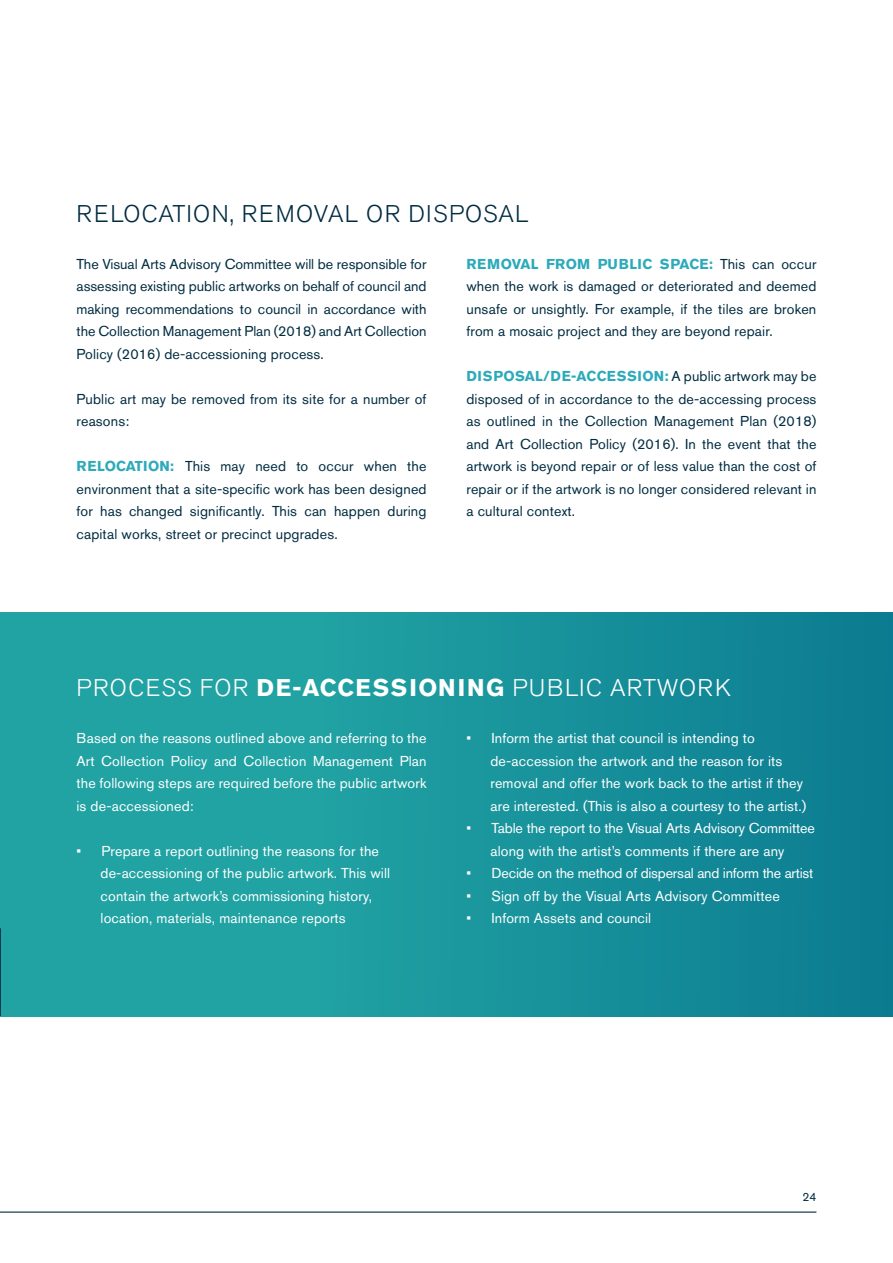
<style>
.page{position:relative;width:893px;height:1263px;background:#fff}
.page>*{position:absolute;margin:0;border:0;box-sizing:border-box;transform-origin:0 0}
.t1{font:300 24px "Akzidenz Grotesk BQ";letter-spacing:.06em;color:#fff}
.t2{font:300 24px "Akzidenz Grotesk BQ";letter-spacing:.06em;color:#002c41}
.t3{font:14.25px/22.5px "Akzidenz Grotesk BQ";letter-spacing:.01em;color:#002c41;text-align:justify}
.t4{font:14.25px/22.5px "Akzidenz Grotesk BQ";letter-spacing:.01em;color:#fff}
.t5{font:14.25px "Akzidenz Grotesk BQ";letter-spacing:-.015em;color:#fff}
.t6{font:12px "Akzidenz Grotesk BQ";color:#002c41}
.s1{font-weight:700;color:#2caaba}
.s2{font-weight:700}
</style>
<div class="page">
<div style="left:0;top:613px;width:893px;height:404px;background:linear-gradient(to right,#26aba7,#0e8093)"></div>
<hr style="left:0;top:1211px;width:816px;height:2px;background:#002c41">
<svg style="left:0;top:928px;width:1px;height:88px"></svg>
<h1 class="t2" style="left:77px;top:201px;width:453px">RELOCATION, REMOVAL OR DISPOSAL</h1>
<p class="t3" style="left:77px;top:253px;width:352px">The Visual Arts Advisory Committee will be responsible for assessing existing public artworks on behalf of council and making recommendations to council in accordance with the Collection Management Plan (2018) and Art Collection Policy (2016) de-accessioning process.</p>
<p class="t3" style="left:77px;top:388px;width:351px">Public art may be removed from its site for a number of reasons:</p>
<p class="t3" style="left:77px;top:455px;width:352px"><span class="s1">RELOCATION:</span> This may need to occur when the environment that a site-specific work has been designed for has changed significantly. This can happen during capital works, street or precinct upgrades.</p>
<p class="t3" style="left:466px;top:253px;width:351px"><span class="s1">REMOVAL FROM PUBLIC SPACE:</span> This can occur when the work is damaged or deteriorated and deemed unsafe or unsightly. For example, if the tiles are broken from a mosaic project and they are beyond repair.</p>
<p class="t3" style="left:466px;top:365px;width:351px"><span class="s1">DISPOSAL/DE-ACCESSION:</span> A public artwork may be disposed of in accordance to the de-accessing process as outlined in the Collection Management Plan (2018) and Art Collection Policy (2016). In the event that the artwork is beyond repair or of less value than the cost of repair or if the artwork is no longer considered relevant in a cultural context.</p>
<h1 class="t1" style="left:77px;top:674px;width:656px">PROCESS FOR <span class="s2">DE-ACCESSIONING</span> PUBLIC ARTWORK</h1>
<p class="t4" style="left:77px;top:727px;width:352px;text-align:justify">Based on the reasons outlined above and referring to the Art Collection Policy and Collection Management Plan the following steps are required before the public artwork is de-accessioned:</p>
<p class="t4" style="left:101px;top:839px;width:291px;text-indent:-24px">• Prepare a report outlining the reasons for the de-accessioning of the public artwork. This will contain the artwork’s commissioning history, location, materials, maintenance reports</p>
<p class="t4" style="left:490px;top:727px;width:317px;text-indent:-24px">• Inform the artist that council is intending to de-accession the artwork and the reason for its removal and offer the work back to the artist if they are interested. (This is also a courtesy to the artist.)</p>
<p class="t4" style="left:466px;top:817px;width:350px;text-align:center">• Table the report to the Visual Arts Advisory Committee along with the artist’s comments if there are any</p>
<p class="t5" style="left:466px;top:865px;width:348px">• Decide on the method of dispersal and inform the artist</p>
<p class="t4" style="left:466px;top:884px;width:315px">• Sign off by the Visual Arts Advisory Committee</p>
<p class="t4" style="left:466px;top:907px;width:186px">• Inform Assets and council</p>
<p class="t6" style="left:802px;top:1189px;width:16px">24</p>
</div>
